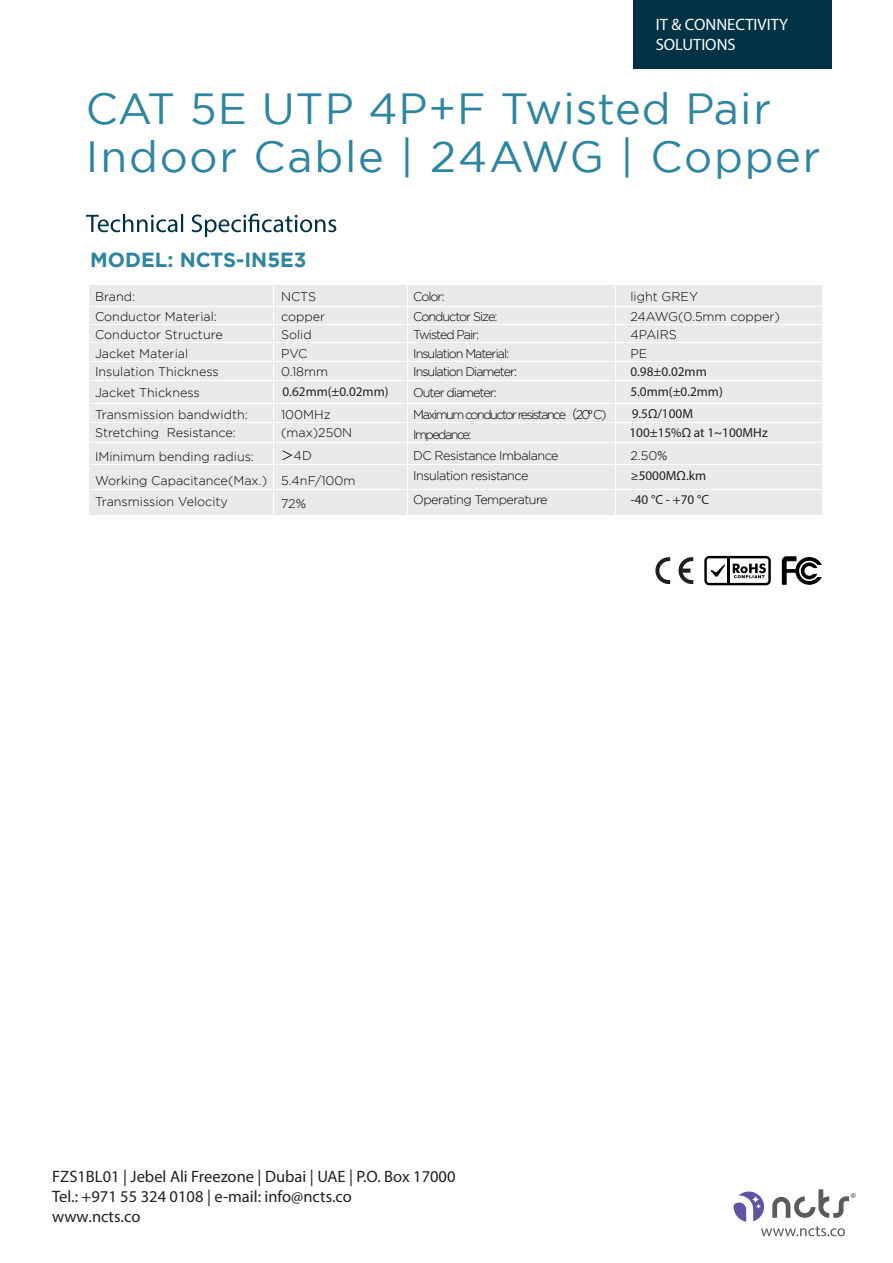
<style>
.page{position:relative;width:893px;height:1263px;background:#fff}
.page>*{position:absolute;margin:0;border:0;box-sizing:border-box;transform-origin:0 0}
.t1{font:43.5px/48px "Gotham";letter-spacing:.04em;color:#2d85a0}
.t2{font:700 20.4px "Gotham";color:#2d85a0}
.t3{font:16.5px/19.8px "Myriad Pro";color:#221f1f}
.t4{font:16.5px/19.8px "Myriad Pro";color:#fff}
.t5{font:13.2px/20.4px "Myriad Pro";color:#231f20}
.t6{font:300 12.6px/19.6px "Gotham";letter-spacing:-.01em;color:#000}
.t7{font:300 12.6px/20.9px "Gotham";letter-spacing:-.04em;color:#000}
.t8{font:300 12.6px/21.8px "Gotham";letter-spacing:-.095em;color:#000}
.t9{font:300 12.6px/19.6px "Gotham";letter-spacing:-.08em;color:#000}
.s1{font-family:"Koz Go Pr 6 N";font-weight:400}
</style>
<div class="page">
<svg style="left:86px;top:214px;width:250px;height:23px"></svg>
<div style="left:89px;top:285px;width:733px;height:230px;background:#eaeae9"></div>
<hr style="left:407px;top:285px;width:1px;height:230px;background:#fff">
<hr style="left:273px;top:285px;width:1px;height:230px;background:#fff">
<hr style="left:615px;top:286px;width:1px;height:229px;background:#fff">
<hr style="left:89px;top:306px;width:733px;height:1px;background:#fff">
<hr style="left:90px;top:324px;width:732px;height:1px;background:#fff">
<hr style="left:90px;top:342px;width:732px;height:1px;background:#fff">
<hr style="left:90px;top:361px;width:732px;height:1px;background:#fff">
<hr style="left:90px;top:380px;width:732px;height:1px;background:#fff">
<hr style="left:90px;top:403px;width:732px;height:1px;background:#fff">
<hr style="left:90px;top:422px;width:732px;height:1px;background:#fff">
<hr style="left:90px;top:442px;width:732px;height:1px;background:#fff">
<hr style="left:90px;top:464px;width:732px;height:1px;background:#fff">
<hr style="left:90px;top:489px;width:732px;height:1px;background:#fff">
<svg style="left:782px;top:556px;width:40px;height:29px"></svg>
<svg style="left:704px;top:556px;width:67px;height:29px"></svg>
<hr style="left:727px;top:556px;width:3px;height:29px;background:#000">
<svg style="left:655px;top:557px;width:15px;height:27px"></svg>
<svg style="left:678px;top:557px;width:15px;height:27px"></svg>
<svg style="left:734px;top:1189px;width:122px;height:47px"></svg>
<div style="left:633px;top:0;width:199px;height:69px;background:#003246"></div>
<h3 class="t4" style="left:656px;top:15px;width:134px">IT &amp; CONNECTIVITY<br>SOLUTIONS</h3>
<h1 class="t1" style="left:86px;top:84px;width:736px">CAT 5E UTP 4P+F Twisted Pair<br>Indoor Cable | 24AWG | Copper</h1>
<h2 class="t2" style="left:90px;top:248px;width:218px">MODEL: NCTS-IN5E3</h2>
<p class="t6" style="left:95px;top:287px;width:123px">Brand:<br>Conductor Material:</p>
<p class="t6" style="left:95px;top:324px;width:129px">Conductor Structure<br>Jacket Material</p>
<p class="t6" style="left:95px;top:360px;width:154px;line-height:21.8px">Insulation Thickness<br>Jacket Thickness<br>Transmission bandwidth:</p>
<p class="t6" style="left:95px;top:420px;width:174px;line-height:24.2px">Stretching Resistance:<br>IMinimum bending radius:<br>Working Capacitance(Max.)</p>
<p class="t6" style="left:95px;top:492px;width:134px">Transmission Velocity</p>
<p class="t6" style="left:281px;top:287px;width:46px">NCTS copper</p>
<p class="t6" style="left:281px;top:324px;width:32px">Solid<br>PVC</p>
<p class="t6" style="left:281px;top:361px;width:49px">0.18mm</p>
<p class="t6" style="left:281px;top:406px;width:73px;line-height:17.5px">100MHz (max)250N</p>
<p class="t6" style="left:281px;top:443px;width:76px;line-height:24.8px"><span class="s1">＞</span>4D<br>5.4nF/100m</p>
<p class="t6" style="left:281px;top:494px;width:26px">72%</p>
<p class="t5" style="left:282px;top:381px;width:107px">0.62mm(±0.02mm)</p>
<p class="t9" style="left:413px;top:287px;width:86px">Color:<br>Conductor Size:</p>
<p class="t9" style="left:413px;top:324px;width:97px">Twisted Pair:<br>Insulation Material:</p>
<p class="t8" style="left:413px;top:360px;width:195px">Insulation Diameter:<br>Outer diameter:<br>Maximum conductor resistance<span class="s1">（</span>20°C)</p>
<p class="t7" style="left:413px;top:424px;width:147px">Impedance:<br>DC Resistance Imbalance<br>Insulation resistance</p>
<p class="t7" style="left:413px;top:489px;width:136px">Operating Temperature</p>
<p class="t6" style="left:630px;top:287px;width:151px">light GREY<br>24AWG(0.5mm copper)</p>
<p class="t6" style="left:630px;top:324px;width:48px">4PAIRS<br>PE</p>
<p class="t5" style="left:630px;top:361px;width:94px">0.98±0.02mm<br>5.0mm(±0.2mm)</p>
<p class="t5" style="left:632px;top:403px;width:63px">9.5Ω/100M</p>
<p class="t5" style="left:629px;top:422px;width:140px">100±15%Ω at 1~100MHz</p>
<p class="t6" style="left:630px;top:445px;width:39px">2.50%</p>
<p class="t5" style="left:631px;top:465px;width:77px">≥5000MΩ.km</p>
<p class="t5" style="left:631px;top:489px;width:80px">-40 °C - +70 °C</p>
<h3 class="t3" style="left:52px;top:1166px;width:405px">FZS1BL01 | Jebel Ali Freezone | Dubai | UAE | P.O. Box 17000<br>Tel.: +971 55 324 0108 | e-mail: info@ncts.co<br>www.ncts.co</h3>
</div>
